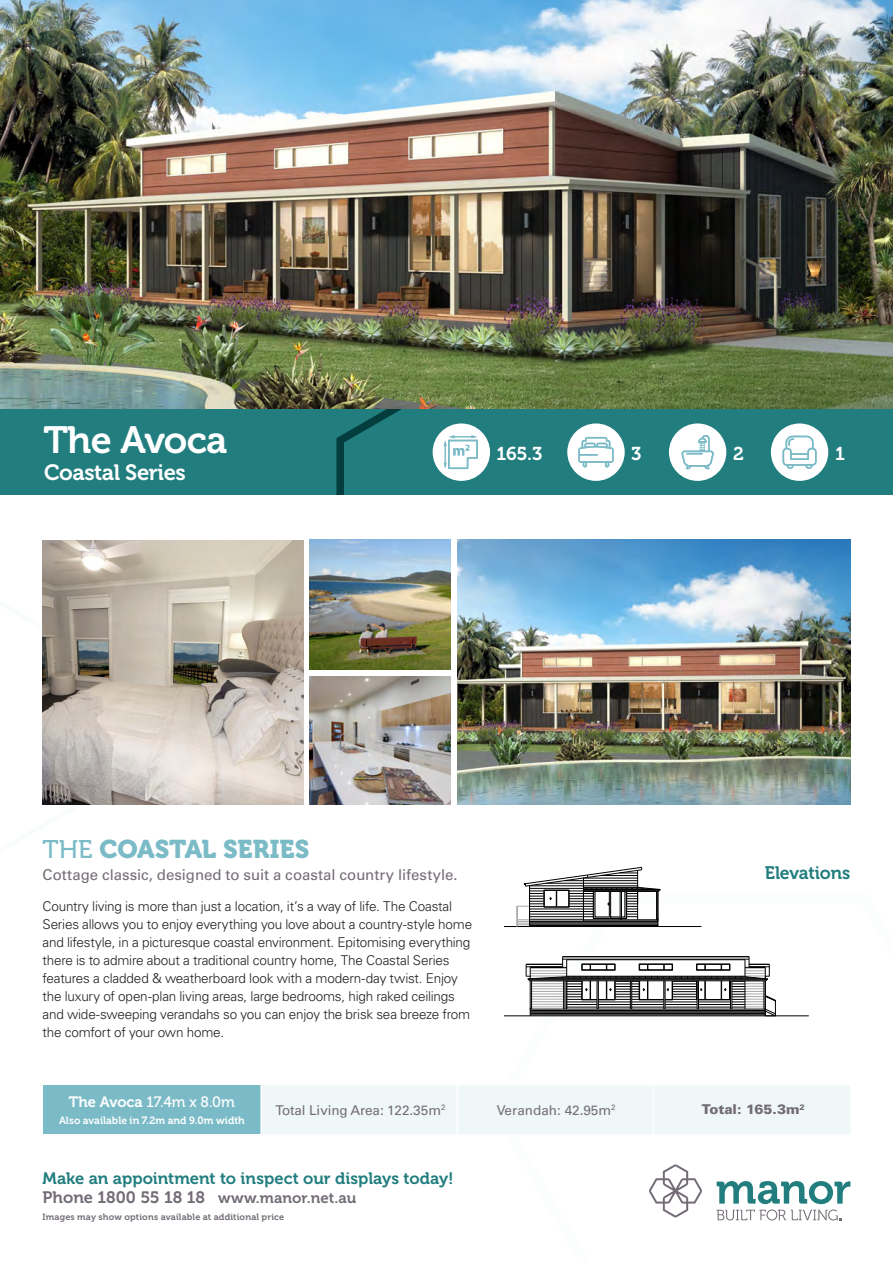
<style>
.page{position:relative;width:893px;height:1263px;background:#fff}
.page>*{position:absolute;margin:0;border:0;box-sizing:border-box;transform-origin:0 0}
.t1{font:37.8px "Museo 700";letter-spacing:-.02em;color:#fff}
.t2{font:25.5px "Museo 900";letter-spacing:-.005em;color:#7bbbc7}
.t3{font:22.05px "Museo 700";letter-spacing:-.02em;color:#fff}
.head{font:18.6px "Museo 700";color:#fff}
.head-2{font:18px "Museo 700";letter-spacing:-.01em;color:#217d7e}
.t4{font:16.5px "Museo 700";color:#217d7e}
.t5{font:15px "Univers";color:#736c76}
.t6{font:15px "Museo 700";color:#736c76}
.head-3{font:15px "Museo 500";color:#fff}
.t7{font:300 13.5px/18px "Univers";letter-spacing:-.015em;color:#231f20}
.t8{font:13.5px "Univers";letter-spacing:-.005em;color:#736c76}
.t9{font:900 13.5px "Univers";color:#736c76}
.head-4{font:10.5px "Museo 700";letter-spacing:.005em;color:#fff}
.t10{font:9px "Museo 700";letter-spacing:.02em;color:#736c76}
.s1{font-family:"Museo 500"}
.s2{font-family:"Museo 700"}
.s3{font-size:16.5px}
</style>
<div class="page">
<svg style="left:649px;top:1164px;width:53px;height:53px"></svg>
<svg style="left:717px;top:1181px;width:133px;height:39px"></svg>
<img style="left:0;top:0;width:893px;height:410px">
<div style="left:0;top:410px;width:893px;height:85px;background:#217d7e"></div>
<svg style="left:336px;top:410px;width:493px;height:85px"></svg>
<div style="left:433px;top:423px;width:57px;height:58px;background:#fff;border-radius:50%"></div>
<div style="left:567px;top:423px;width:58px;height:58px;background:#fff;border-radius:50%"></div>
<div style="left:669px;top:423px;width:57px;height:58px;background:#fff;border-radius:50%"></div>
<div style="left:771px;top:423px;width:57px;height:58px;background:#fff;border-radius:50%"></div>
<svg style="left:783px;top:436px;width:33px;height:33px"></svg>
<svg style="left:578px;top:437px;width:36px;height:30px"></svg>
<svg style="left:444px;top:435px;width:34px;height:34px"></svg>
<svg style="left:681px;top:435px;width:33px;height:34px"></svg>
<div style="left:43px;top:1085px;width:217px;height:49px;background:#7bbbc7"></div>
<div style="left:260px;top:1085px;width:590px;height:49px;background:#eff7f8"></div>
<hr style="left:504px;top:1015px;width:305px;height:1px;background:#000">
<svg style="left:526px;top:956px;width:249px;height:60px"></svg>
<div style="left:722px;top:964px;width:7px;height:6px;border:1px solid #000"></div>
<hr style="left:504px;top:926px;width:197px;height:1px;background:#000">
<svg style="left:516px;top:867px;width:144px;height:60px"></svg>
<img style="left:457px;top:539px;width:393px;height:265px">
<img style="left:43px;top:541px;width:260px;height:263px">
<img style="left:310px;top:539px;width:140px;height:130px">
<img style="left:310px;top:676px;width:140px;height:128px">
<p class="t1" style="left:43px;top:418px;width:186px">The Avoca</p>
<h3 class="t3" style="left:44px;top:460px;width:143px">Coastal Series</h3>
<p class="head" style="left:497px;top:444px;width:47px">165.3</p>
<p class="head" style="left:631px;top:444px;width:12px">3</p>
<p class="head" style="left:733px;top:444px;width:12px">2</p>
<p class="head" style="left:835px;top:444px;width:11px">1</p>
<h2 class="t2" style="left:43px;top:834px;width:268px"><span class="s1">THE</span> COASTAL SERIES</h2>
<p class="t5" style="left:43px;top:866px;width:417px">Cottage classic, designed to suit a coastal country lifestyle.</p>
<p class="t7" style="left:43px;top:897px;width:431px">Country living is more than just a location, it’s a way of life. The Coastal Series allows you to enjoy everything you love about a country-style home and lifestyle, in a picturesque coastal environment. Epitomising everything there is to admire about a traditional country home, The Coastal Series features a cladded &amp; weatherboard look with a modern-day twist. Enjoy the luxury of open-plan living areas, large bedrooms, high raked ceilings and wide-sweeping verandahs so you can enjoy the brisk sea breeze from the comfort of your own home.</p>
<p class="head-2" style="left:765px;top:863px;width:87px">Elevations</p>
<p class="head-3" style="left:69px;top:1094px;width:168px"><span class="s2">The Avoca</span> 17.4m x 8.0m</p>
<p class="head-4" style="left:59px;top:1114px;width:187px">Also available in 7.2m and 9.0m width</p>
<p class="t8" style="left:275px;top:1102px;width:171px">Total Living Area: 122.35m<sup>2</sup></p>
<p class="t8" style="left:497px;top:1102px;width:120px">Verandah: 42.95m<sup>2</sup></p>
<p class="t9" style="left:702px;top:1101px;width:104px">Total: 165.3m<sup>2</sup></p>
<p class="t4" style="left:43px;top:1169px;width:412px">Make an appointment to inspect our displays today!</p>
<p class="t6" style="left:43px;top:1190px;width:315px"><span class="s3">Phone 1800 55 18 18</span> www.manor.net.au</p>
<p class="t10" style="left:43px;top:1212px;width:243px">Images may show options available at additional price</p>
</div>
